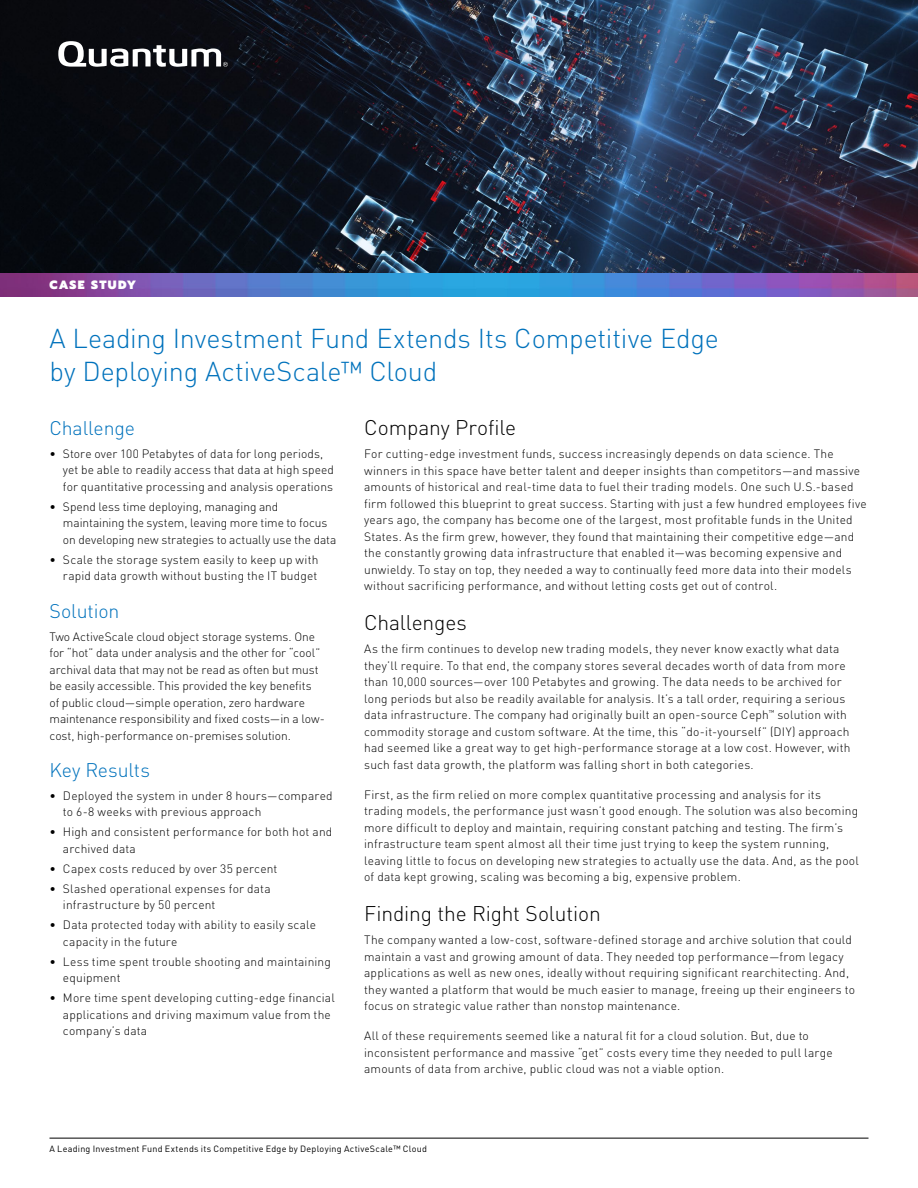
<style>
.page{position:relative;width:918px;height:1188px;background:#fff}
.page>*{position:absolute;margin:0;border:0;box-sizing:border-box;transform-origin:0 0}
.MAIN_HEADLINE{font:300 27px/33px "DIN Pro";letter-spacing:-.005em;color:#0072bc}
.TITLES{font:300 21px "DIN Pro";letter-spacing:-.005em;color:#000}
.CALLOUT_TITLES{font:300 19.5px "DIN Pro";letter-spacing:-.005em;color:#0072bc}
.BODY_TEXT_8_10{font:300 12px/16.5px "DIN Pro";letter-spacing:.015em;color:#000}
.CALLOUT_BULLETS{font:300 12px/16.5px "DIN Pro";letter-spacing:-.005em;color:#000}
.BODY_TEXT_8_10-2{font:300 12px/16.5px "DIN Pro";letter-spacing:-.005em;color:#000}
.TOP_HEADER{font:900 12px "Prompt";letter-spacing:.1em;color:#fff}
.CAPTION__W_RULE{font:9px "DIN Pro";letter-spacing:.03em;color:#000}
</style>
<div class="page">
<img style="left:0;top:0;width:918px;height:274px">
<hr style="left:49px;top:1138px;width:820px;height:1px;background:#000">
<svg style="left:58px;top:41px;width:170px;height:26px"></svg>
<svg style="left:0;top:274px;width:918px;height:23px"></svg>
<p class="TOP_HEADER" style="left:49px;top:276px;width:88px">CASE STUDY</p>
<p class="MAIN_HEADLINE" style="left:49px;top:319px;width:671px">A Leading Investment Fund Extends Its Competitive Edge by Deploying ActiveScale™ Cloud</p>
<p class="TITLES" style="left:364px;top:411px;width:154px">Company Profile</p>
<p class="BODY_TEXT_8_10" style="left:364px;top:445px;width:504px">For cutting-edge investment funds, success increasingly depends on data science. The winners in this space have better talent and deeper insights than competitors—and massive amounts of historical and real-time data to fuel their trading models. One such U.S.-based firm followed this blueprint to great success. Starting with just a few hundred employees five years ago, the company has become one of the largest, most profitable funds in the United States. As the firm grew, however, they found that maintaining their competitive edge—and the constantly growing data infrastructure that enabled it—was becoming expensive and unwieldy. To stay on top, they needed a way to continually feed more data into their models without sacrificing performance, and without letting costs get out of control.</p>
<p class="TITLES" style="left:364px;top:606px;width:104px">Challenges</p>
<p class="BODY_TEXT_8_10" style="left:364px;top:640px;width:488px">As the firm continues to develop new trading models, they never know exactly what data they’ll require. To that end, the company stores several decades worth of data from more than 10,000 sources—over 100 Petabytes and growing. The data needs to be archived for long periods but also be readily available for analysis. It’s a tall order, requiring a serious data infrastructure. The company had originally built an open-source Ceph<sup>™</sup> solution with commodity storage and custom software. At the time, this “do-it-yourself” (DIY) approach had seemed like a great way to get high-performance storage at a low cost. However, with such fast data growth, the platform was falling short in both categories.</p>
<p class="BODY_TEXT_8_10" style="left:364px;top:785px;width:496px">First, as the firm relied on more complex quantitative processing and analysis for its trading models, the performance just wasn’t good enough. The solution was also becoming more difficult to deploy and maintain, requiring constant patching and testing. The firm’s infrastructure team spent almost all their time just trying to keep the system running, leaving little to focus on developing new strategies to actually use the data. And, as the pool of data kept growing, scaling was becoming a big, expensive problem.</p>
<p class="TITLES" style="left:364px;top:897px;width:238px">Finding the Right Solution</p>
<p class="BODY_TEXT_8_10" style="left:364px;top:931px;width:492px">The company wanted a low-cost, software-defined storage and archive solution that could maintain a vast and growing amount of data. They needed top performance—from legacy applications as well as new ones, ideally without requiring significant rearchitecting. And, they wanted a platform that would be much easier to manage, freeing up their engineers to focus on strategic value rather than nonstop maintenance.</p>
<p class="BODY_TEXT_8_10" style="left:364px;top:1027px;width:470px">All of these requirements seemed like a natural fit for a cloud solution. But, due to inconsistent performance and massive “get” costs every time they needed to pull large amounts of data from archive, public cloud was not a viable option.</p>
<p class="CALLOUT_TITLES" style="left:49px;top:413px;width:87px">Challenge</p>
<p class="BODY_TEXT_8_10" style="left:63px;top:444px;width:273px;text-indent:-14px">• Store over 100 Petabytes of data for long periods, yet be able to readily access that data at high speed for quantitative processing and analysis operations</p>
<p class="BODY_TEXT_8_10-2" style="left:63px;top:497px;width:275px;text-indent:-14px">• Spend less time deploying, managing and maintaining the system, leaving more time to focus on developing new strategies to actually use the data</p>
<p class="BODY_TEXT_8_10" style="left:49px;top:550px;width:270px;text-align:right">• Scale the storage system easily to keep up with rapid data growth without busting the IT budget</p>
<p class="CALLOUT_TITLES" style="left:49px;top:596px;width:71px">Solution</p>
<p class="CALLOUT_BULLETS" style="left:49px;top:627px;width:277px">Two ActiveScale cloud object storage systems. One for “hot” data under analysis and the other for “cool” archival data that may not be read as often but must be easily accessible. This provided the key benefits<br>of public cloud—simple operation, zero hardware maintenance responsibility and fixed costs—in a low&shy;cost, high-performance on-premises solution.</p>
<p class="CALLOUT_TITLES" style="left:49px;top:755px;width:102px">Key Results</p>
<p class="BODY_TEXT_8_10" style="left:63px;top:786px;width:271px;text-indent:-14px">• Deployed the system in under 8 hours—compared to 6-8 weeks with previous approach</p>
<p class="BODY_TEXT_8_10" style="left:63px;top:822px;width:271px;text-indent:-14px">• High and consistent performance for both hot and archived data</p>
<p class="BODY_TEXT_8_10" style="left:49px;top:859px;width:229px">• Capex costs reduced by over 35 percent</p>
<p class="BODY_TEXT_8_10" style="left:63px;top:879px;width:209px;text-indent:-14px">• Slashed operational expenses for data infrastructure by 50 percent</p>
<p class="BODY_TEXT_8_10" style="left:63px;top:915px;width:255px;text-indent:-14px">• Data protected today with ability to easily scale capacity in the future</p>
<p class="BODY_TEXT_8_10" style="left:63px;top:952px;width:270px;text-indent:-14px">• Less time spent trouble shooting and maintaining equipment</p>
<p class="BODY_TEXT_8_10" style="left:63px;top:988px;width:273px;text-indent:-14px">• More time spent developing cutting-edge financial applications and driving maximum value from the company’s data</p>
<p class="CAPTION__W_RULE" style="left:49px;top:1142px;width:379px">A Leading Investment Fund Extends its Competitive Edge by Deploying ActiveScale™ Cloud</p>
</div>
